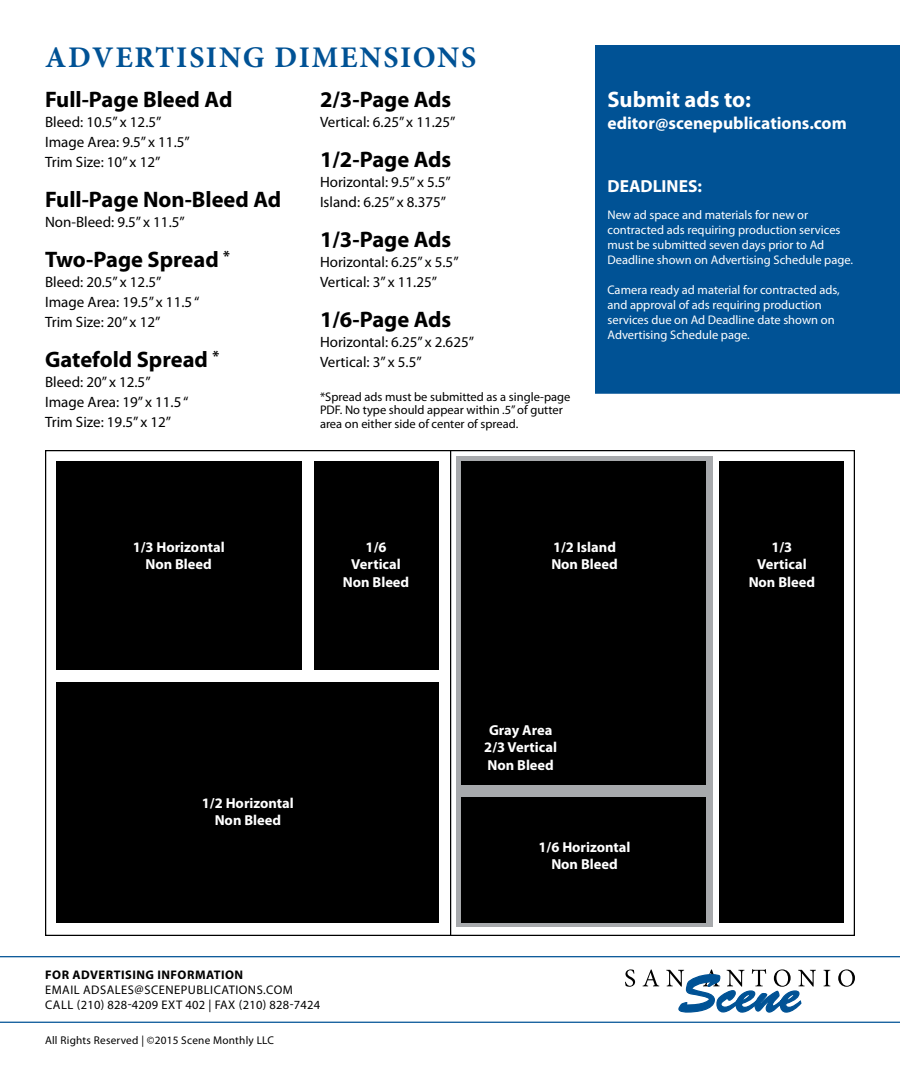
<style>
.page{position:relative;width:900px;height:1080px;background:#fff}
.page>*{position:absolute;margin:0;border:0;box-sizing:border-box;transform-origin:0 0}
.t1{font:700 30px "Minion Pro";letter-spacing:.06em;color:#005295}
.t2{font:700 22.5px "Myriad Pro";color:#000}
.t3{font:700 22.5px "Myriad Pro";color:#fff}
.t4{font:700 17.5px "Myriad Pro";color:#fff}
.t5{font:15px/20px "Myriad Pro";color:#000}
.t6{font:700 14.5px/17.4px "Myriad Pro";color:#fff;text-align:center}
.t7{font:12.5px/15px "Myriad Pro";color:#fff}
.t8{font:12.5px/13.8px "Myriad Pro";color:#000}
.t9{font:12.5px "Myriad Pro";letter-spacing:.02em;color:#000}
.t10{font:700 12.5px "Myriad Pro";letter-spacing:.04em;color:#000}
.t11{font:11.25px "Myriad Pro";letter-spacing:.02em;color:#000}
</style>
<div class="page">
<div style="left:456px;top:456px;width:257px;height:471px;background:#a7a9ac"></div>
<div style="left:461px;top:461px;width:383px;height:461px;background:#000"></div>
<div style="left:56px;top:461px;width:383px;height:461px;background:#000"></div>
<svg style="left:0;top:956px;width:900px;height:67px"></svg>
<svg style="left:625px;top:969px;width:230px;height:44px"></svg>
<hr style="left:450px;top:450px;width:1px;height:486px;background:#000">
<div style="left:302px;top:458px;width:11px;height:220px;background:#fff"></div>
<div style="left:52px;top:670px;width:392px;height:11px;background:#fff"></div>
<div style="left:707px;top:458px;width:11px;height:467px;background:#fff"></div>
<div style="left:460px;top:785px;width:252px;height:11px;background:#a7a9ac"></div>
<div style="left:707px;top:456px;width:6px;height:471px;background:#a7a9ac"></div>
<div style="left:595px;top:45px;width:305px;height:349px;background:#005295"></div>
<h1 class="t1" style="left:45px;top:36px;width:433px">ADVERTISING DIMENSIONS</h1>
<h2 class="t2" style="left:45px;top:85px;width:189px">Full-Page Bleed Ad</h2>
<p class="t5" style="left:45px;top:112px;width:146px">Bleed: 10.5” x 12.5”<br>I mage Area: 9.5” x 11.5”<br>Trim Size: 10” x 12”</p>
<h2 class="t2" style="left:45px;top:185px;width:238px">Full-Page Non-Bleed Ad</h2>
<p class="t5" style="left:45px;top:212px;width:141px">Non-Bleed: 9.5” x 11.5”</p>
<h2 class="t2" style="left:45px;top:245px;width:187px">Two-Page Spread <sup>*</sup></h2>
<p class="t5" style="left:45px;top:272px;width:156px">Bleed: 20.5” x 12.5”<br>I mage Area: 19.5” x 11.5 “<br>Trim Size: 20” x 12”</p>
<h2 class="t2" style="left:45px;top:345px;width:176px">Gatefold Spread <sup>*</sup></h2>
<p class="t5" style="left:45px;top:372px;width:145px">Bleed: 20” x 12.5”<br>I mage Area: 19” x 11.5 “<br>Trim Size: 19.5” x 12”</p>
<h2 class="t2" style="left:320px;top:85px;width:133px">2/3-Page Ads</h2>
<p class="t5" style="left:320px;top:112px;width:137px">Vertical: 6.25” x 11.25”</p>
<h2 class="t2" style="left:320px;top:145px;width:133px">1/2-Page Ads</h2>
<p class="t5" style="left:320px;top:172px;width:132px">Horizontal: 9.5” x 5.5”<br>Island: 6.25” x 8.375”</p>
<h2 class="t2" style="left:320px;top:225px;width:133px">1/3-Page Ads</h2>
<p class="t5" style="left:320px;top:252px;width:140px">Horizontal: 6.25” x 5.5”<br>Vertical: 3” x 11.25”</p>
<h2 class="t2" style="left:320px;top:305px;width:133px">1/6-Page Ads</h2>
<p class="t5" style="left:320px;top:332px;width:156px">Horizontal: 6.25” x 2.625”<br>Vertical: 3” x 5.5”</p>
<p class="t8" style="left:320px;top:389px;width:252px">*Spread ads must be submitted as a single-page<br>PDF. No type should appear within .5” of gutter area on either side of center of spread.</p>
<h2 class="t3" style="left:608px;top:85px;width:145px">Submit ads to:</h2>
<p class="t4" style="left:608px;top:112px;width:241px">editor@scenepublications.com</p>
<p class="t4" style="left:608px;top:175px;width:12px">DEAD</p>
<p class="t4" style="left:653px;top:175px;width:51px">LINES:</p>
<p class="t7" style="left:608px;top:207px;width:247px">New ad space and materials for new or contracted ads requiring production services must be submitted seven days prior to Ad Deadline shown on Advertising Schedule page.</p>
<p class="t7" style="left:608px;top:282px;width:234px">Camera ready ad material for contracted ads, and approval of ads requiring production services due on Ad Deadline date shown on Advertising Schedule page.</p>
<p class="t6" style="left:133px;top:538px;width:94px">1/3 Horizontal<br>Non Bleed</p>
<p class="t6" style="left:749px;top:538px;width:68px">1/3<br>Vertical<br>Non Bleed</p>
<p class="t6" style="left:551px;top:538px;width:68px;text-align:left">1/2 Island<br>Non Bleed</p>
<p class="t6" style="left:343px;top:538px;width:68px">1/6<br>Vertical<br>Non Bleed</p>
<p class="t6" style="left:202px;top:794px;width:94px">1/2 Horizontal<br>Non Bleed</p>
<p class="t10" style="left:45px;top:966px;width:198px">For Advertising In formation</p>
<p class="t8" style="left:45px;top:982px;width:47px">Email adsales</p>
<p class="t8" style="left:135px;top:982px;width:25px">@Scenep</p>
<p class="t8" style="left:188px;top:982px;width:60px">ublications</p>
<p class="t8" style="left:263px;top:982px;width:13px">.com</p>
<p class="t8" style="left:45px;top:997px;width:16px">Call</p>
<p class="t9" style="left:77px;top:997px;width:245px">(210) 828-4209 ext 402 | Fax (210) 828-7424</p>
<p class="t11" style="left:45px;top:1034px;width:230px">All Rights Reserved | ©2015 Scene Monthly LLC</p>
<p class="t6" style="left:484px;top:721px;width:74px">Gray Area<br>2/3 Vertical<br>Non Bleed</p>
<p class="t6" style="left:539px;top:838px;width:94px">1/6 Horizontal<br>Non Bleed</p>
</div>
